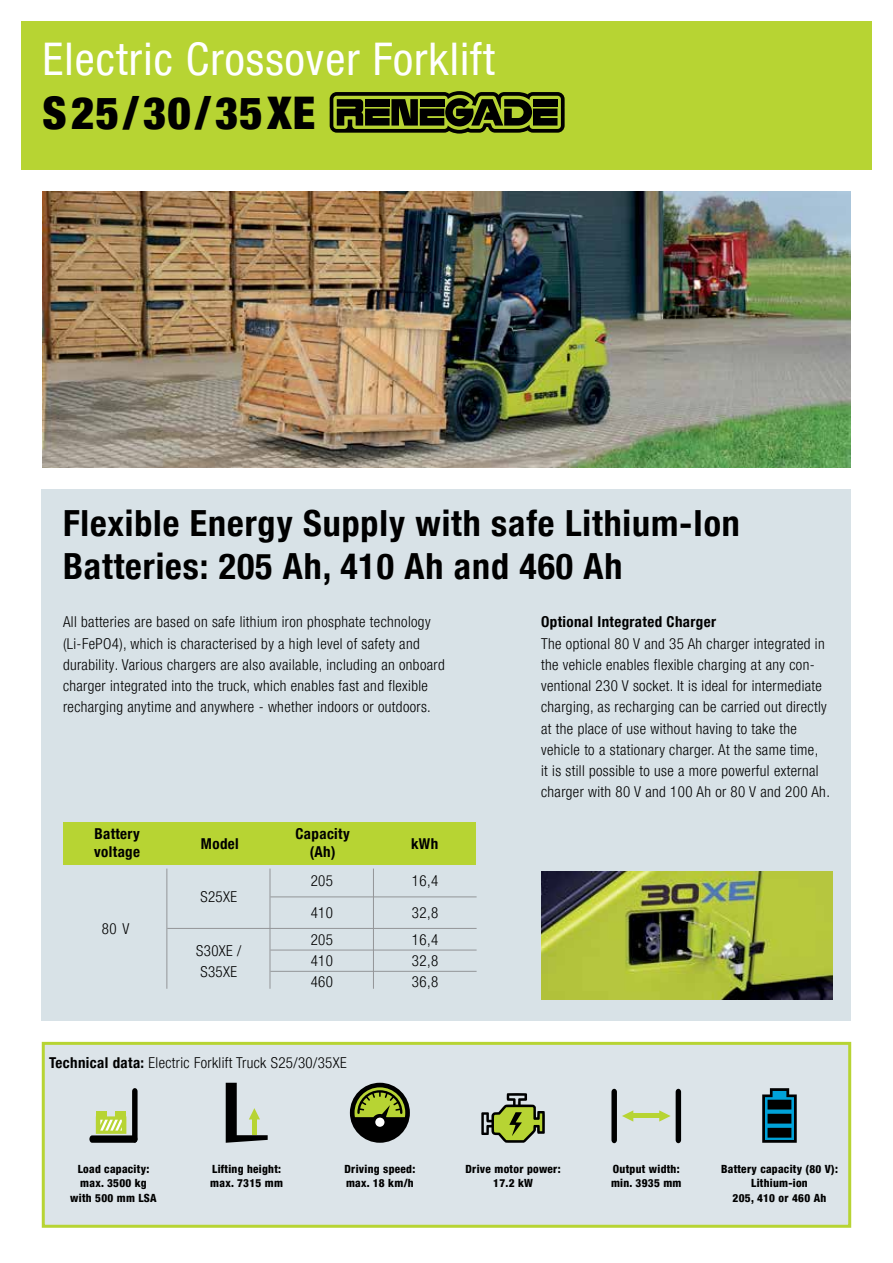
<style>
.page{position:relative;width:893px;height:1263px;background:#fff}
.page>*{position:absolute;margin:0;border:0;box-sizing:border-box;transform-origin:0 0}
.t1{font:condensed 45px "Helvetica Neue LT Pro";letter-spacing:.025em;color:#fff}
.t2{font:900 condensed 45px "Helvetica Neue LT Pro";letter-spacing:.025em;color:#000}
.t3{font:700 condensed 36px/43.2px "Helvetica Neue LT Pro";letter-spacing:.025em;color:#000}
.t4{font:300 condensed 15px/21.3px "Helvetica Neue LT Pro";letter-spacing:.025em;color:#000}
.t5{font:700 condensed 15px/18px "Helvetica Neue LT Pro";letter-spacing:.025em;color:#000}
.t6{font:800 condensed 11.25px/14.9px "Helvetica Neue LT Pro";letter-spacing:.025em;color:#000;text-align:center}
.s1{font-weight:700}
</style>
<div class="page">
<img style="left:43px;top:191px;width:807px;height:277px">
<div style="left:43px;top:1042px;width:807px;height:183px;background:#dce4e9"></div>
<div style="left:42px;top:489px;width:809px;height:531px;background:#d8e2e7"></div>
<img style="left:541px;top:872px;width:291px;height:127px">
<div style="left:21px;top:21px;width:851px;height:149px;background:#b7d433"></div>
<svg style="left:89px;top:1088px;width:49px;height:55px"></svg>
<div style="left:96px;top:1111px;width:11px;height:7px;background:#b7d433"></div>
<div style="left:115px;top:1111px;width:11px;height:6px;background:#b7d433"></div>
<svg style="left:226px;top:1083px;width:42px;height:60px"></svg>
<svg style="left:350px;top:1083px;width:60px;height:60px"></svg>
<svg style="left:481px;top:1093px;width:64px;height:50px"></svg>
<svg style="left:762px;top:1088px;width:35px;height:55px"></svg>
<div style="left:42px;top:1042px;width:809px;height:186px;border:3px solid #b7d433"></div>
<hr style="left:631px;top:1114px;width:30px;height:4px;background:#b7d433">
<svg style="left:659px;top:1089px;width:22px;height:54px"></svg>
<svg style="left:611px;top:1089px;width:22px;height:54px"></svg>
<svg style="left:330px;top:91px;width:235px;height:43px"></svg>
<div style="left:64px;top:822px;width:412px;height:43px;background:#b7d433"></div>
<hr style="left:167px;top:928px;width:310px;height:1px;background:#939598">
<hr style="left:270px;top:950px;width:207px;height:1px;background:#939598">
<hr style="left:166px;top:868px;width:1px;height:121px;background:#939598">
<hr style="left:270px;top:868px;width:1px;height:121px;background:#939598">
<hr style="left:373px;top:868px;width:1px;height:121px;background:#939598">
<hr style="left:270px;top:896px;width:207px;height:1px;background:#939598">
<hr style="left:270px;top:971px;width:207px;height:1px;background:#939598">
<h1 class="t1" style="left:43px;top:32px;width:454px">Electric Crossover Forklift</h1>
<h1 class="t2" style="left:43px;top:86px;width:274px">S25/30/35XE</h1>
<h2 class="t3" style="left:63px;top:502px;width:678px">Flexible Energy Supply with safe Lithium-Ion<br>Batteries: 205 Ah, 410 Ah and 460 Ah</h2>
<p class="t4" style="left:63px;top:611px;width:383px">All batteries are based on safe lithium iron phosphate technology (Li-FePO4), which is characterised by a high level of safety and durability. Various chargers are also available, including an onboard charger integrated into the truck, which enables fast and flexible recharging anytime and anywhere - whether indoors or outdoors.</p>
<p class="t5" style="left:541px;top:613px;width:176px">Optional Integrated Charger</p>
<p class="t4" style="left:541px;top:632px;width:290px">The optional 80 V and 35 Ah charger integrated in the vehicle enables flexible charging at any con&shy;ventional 230 V socket. It is ideal for intermediate charging, as recharging can be carried out directly at the place of use without having to take the vehicle to a stationary charger. At the same time,<br>it is still possible to use a more powerful external charger with 80 V and 100 Ah or 80 V and 200 Ah.</p>
<p class="t5" style="left:94px;top:825px;width:47px">Battery voltage</p>
<p class="t5" style="left:201px;top:835px;width:39px">Model</p>
<p class="t5" style="left:295px;top:825px;width:56px;text-align:center">Capacity (Ah)</p>
<p class="t5" style="left:411px;top:835px;width:29px">kWh</p>
<p class="t4" style="left:102px;top:918px;width:29px">80 V</p>
<p class="t4" style="left:200px;top:886px;width:38px">S25XE</p>
<p class="t4" style="left:196px;top:939px;width:47px">S30XE /<br>S35XE</p>
<p class="t4" style="left:311px;top:870px;width:24px">205</p>
<p class="t4" style="left:412px;top:870px;width:28px">16,4</p>
<p class="t4" style="left:311px;top:899px;width:24px;line-height:26.7px">410<br>205</p>
<p class="t4" style="left:311px;top:950px;width:24px">410<br>460</p>
<p class="t4" style="left:412px;top:899px;width:28px;line-height:26.7px">32,8<br>16,4</p>
<p class="t4" style="left:412px;top:950px;width:28px">32,8<br>36,8</p>
<p class="t4" style="left:49px;top:1052px;width:299px"><span class="s1">Technical data:</span> Electric Forklift Truck S25/30/35XE</p>
<p class="t6" style="left:70px;top:1161px;width:88px">Load capacity: max. 3500 kg with 500 mm LSA</p>
<p class="t6" style="left:210px;top:1161px;width:74px;text-align:left">Lifting height: max. 7315 mm</p>
<p class="t6" style="left:344px;top:1161px;width:72px;text-align:left">Driving speed: max. 18 km/h</p>
<p class="t6" style="left:466px;top:1161px;width:97px">Drive motor power:<br>17.2 kW</p>
<p class="t6" style="left:611px;top:1161px;width:72px;text-align:left">Output width: min. 3935 mm</p>
<p class="t6" style="left:721px;top:1161px;width:118px">Battery capacity (80 V):<br>Lithium-ion<br>205, 410 or 460 Ah</p>
</div>
